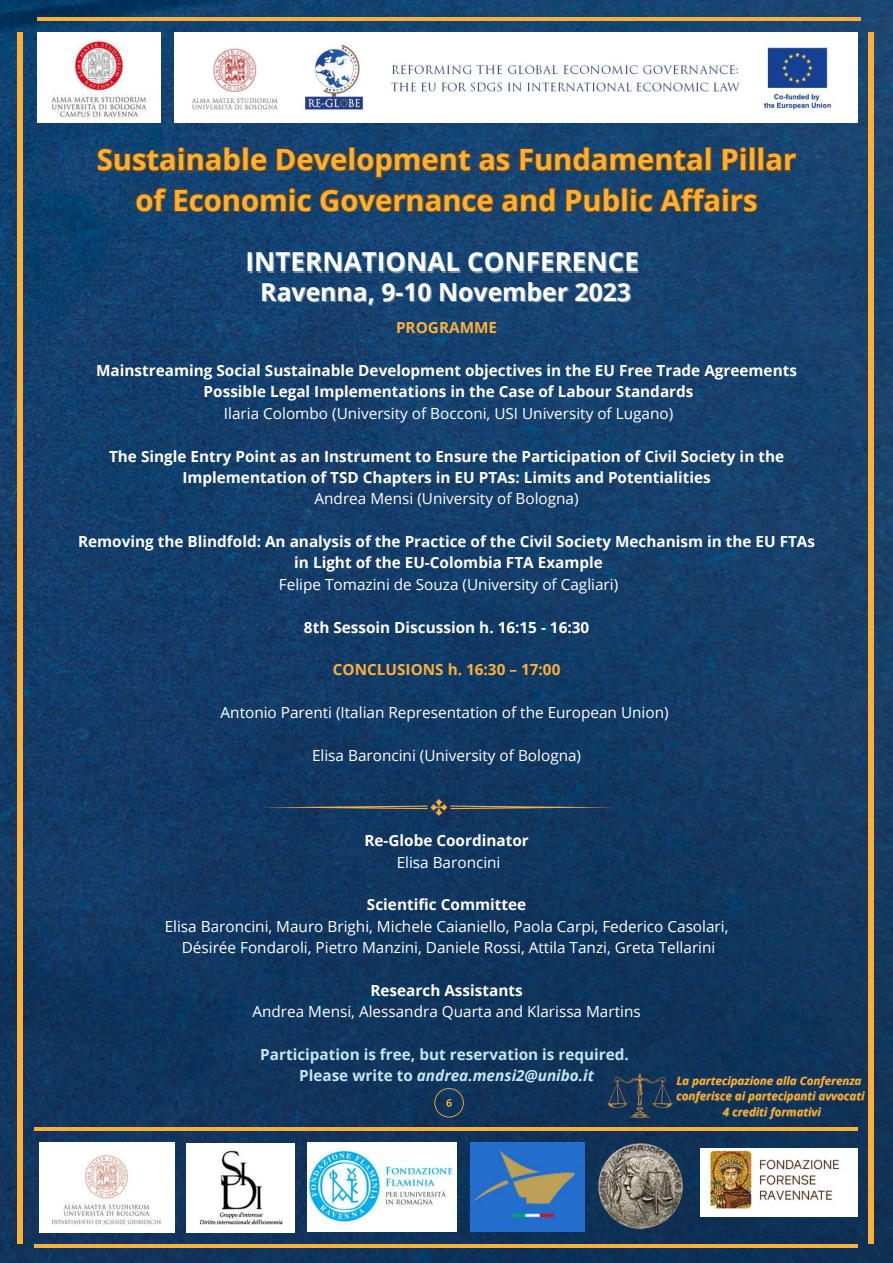
<style>
.page{position:relative;width:893px;height:1263px;background:#fff}
.page>*{position:absolute;margin:0;border:0;box-sizing:border-box;transform-origin:0 0}
.t1{font:700 29.17px/40.5px "Open Sans";color:#fbb03b;text-align:center}
.t2{font:700 26.1px "Open Sans";color:#fff}
.t3{font:700 24.75px "Open Sans";color:#fff}
.t4{font:700 15.3px/21.4px "Open Sans";color:#fff;text-align:center}
.t5{font:15.3px/21.4px "Open Sans";color:#fff;text-align:center}
.t6{font:700 15.3px/21.4px "Open Sans";color:#c5e6f3;text-align:center}
.t7{font:700 15.3px "Open Sans";color:#fbb03b}
.t8{font:italic 700 11.48px/15.8px "Open Sans";color:#fbb03b;text-align:center}
.s1{font-style:italic}
</style>
<div class="page">
<img style="left:0;top:0;width:893px;height:1263px">
<div style="left:868px;top:33px;width:6px;height:1211px;background:#fbb03b"></div>
<img style="left:308px;top:1142px;width:148px;height:89px">
<img style="left:187px;top:1143px;width:108px;height:89px">
<img style="left:471px;top:1142px;width:113px;height:89px">
<img style="left:700px;top:1149px;width:157px;height:67px">
<img style="left:597px;top:1143px;width:85px;height:86px">
<img style="left:39px;top:1142px;width:135px;height:90px">
<svg style="left:280px;top:390px;width:28px;height:39px"></svg>
<img style="left:37px;top:33px;width:124px;height:89px">
<img style="left:174px;top:33px;width:683px;height:89px">
<hr style="left:34px;top:1127px;width:823px;height:4px;background:#fbb03b">
<hr style="left:34px;top:1244px;width:823px;height:4px;background:#fbb03b">
<hr style="left:37px;top:17px;width:824px;height:3px;background:#fbb03b">
<div style="left:17px;top:33px;width:6px;height:1211px;background:#fbb03b"></div>
<svg style="left:434px;top:1088px;width:30px;height:29px"></svg>
<svg style="left:262px;top:799px;width:354px;height:16px;background:#29435c"></svg>
<svg style="left:607px;top:1073px;width:65px;height:45px;background:#253d55"></svg>
<svg style="left:96px;top:146px;width:702px;height:68px;background:#324550"></svg>
<h1 class="t1" style="left:97px;top:139px;width:701px">Sustainable Development as Fundamental Pillar of Economic Governance and Public Affairs</h1>
<h2 class="t2" style="left:246px;top:244px;width:395px">INTERNATIONAL CONFERENCE</h2>
<h3 class="t3" style="left:260px;top:274px;width:372px">Ravenna, 9-10 November 2023</h3>
<p class="t7" style="left:396px;top:317px;width:103px">PROGRAMME</p>
<p class="t4" style="left:96px;top:359px;width:702px">Mainstreaming Social Sustainable Development objectives in the EU Free Trade Agreements<br>Possible Legal Implementations in the Case of Labour Standards</p>
<p class="t5" style="left:224px;top:402px;width:451px">Ilaria Colombo (University of Bocconi, USI University of Lugano)</p>
<p class="t4" style="left:109px;top:445px;width:676px">The Single Entry Point as an Instrument to Ensure the Participation of Civil Society in the<br>Implementation of TSD Chapters in EU PTAs: Limits and Potentialities</p>
<p class="t5" style="left:314px;top:488px;width:266px">Andrea Mensi (University of Bologna)</p>
<p class="t4" style="left:78px;top:530px;width:738px">Removing the Blindfold: An analysis of the Practice of the Civil Society Mechanism in the EU FTAs in Light of the EU-Colombia FTA Example</p>
<p class="t5" style="left:279px;top:573px;width:341px">Felipe Tomazini de Souza (University of Cagliari)</p>
<p class="t4" style="left:304px;top:616px;width:287px">8th Sessoin Discussion h. 16:15 - 16:30</p>
<p class="t7" style="left:333px;top:659px;width:229px">CONCLUSIONS h. 16:30 – 17:00</p>
<p class="t5" style="left:221px;top:701px;width:449px">Antonio Parenti (Italian Representation of the European Union)</p>
<p class="t5" style="left:312px;top:744px;width:271px">Elisa Baroncini (University of Bologna)</p>
<p class="t4" style="left:364px;top:830px;width:166px">Re-Globe Coordinator</p>
<p class="t5" style="left:397px;top:851px;width:105px">Elisa Baroncini</p>
<p class="t4" style="left:367px;top:894px;width:161px">Scientific Committee</p>
<p class="t5" style="left:165px;top:915px;width:565px">Elisa Baroncini, Mauro Brighi, Michele Caianiello, Paola Carpi, Federico Casolari,<br>Désirée Fondaroli, Pietro Manzini, Daniele Rossi, Attila Tanzi, Greta Tellarini</p>
<p class="t4" style="left:370px;top:979px;width:154px">Research Assistants</p>
<p class="t5" style="left:252px;top:1001px;width:390px">Andrea Mensi, Alessandra Quarta and Klarissa Martins</p>
<p class="t6" style="left:260px;top:1043px;width:370px">Participation is free, but reservation is required.<br>Please write to <span class="s1">andrea.mensi2@unibo.it</span></p>
<p class="t8" style="left:676px;top:1072px;width:190px">La partecipazione alla Conferenza conferisce ai partecipanti avvocati<br>4 crediti formativi</p>
</div>
